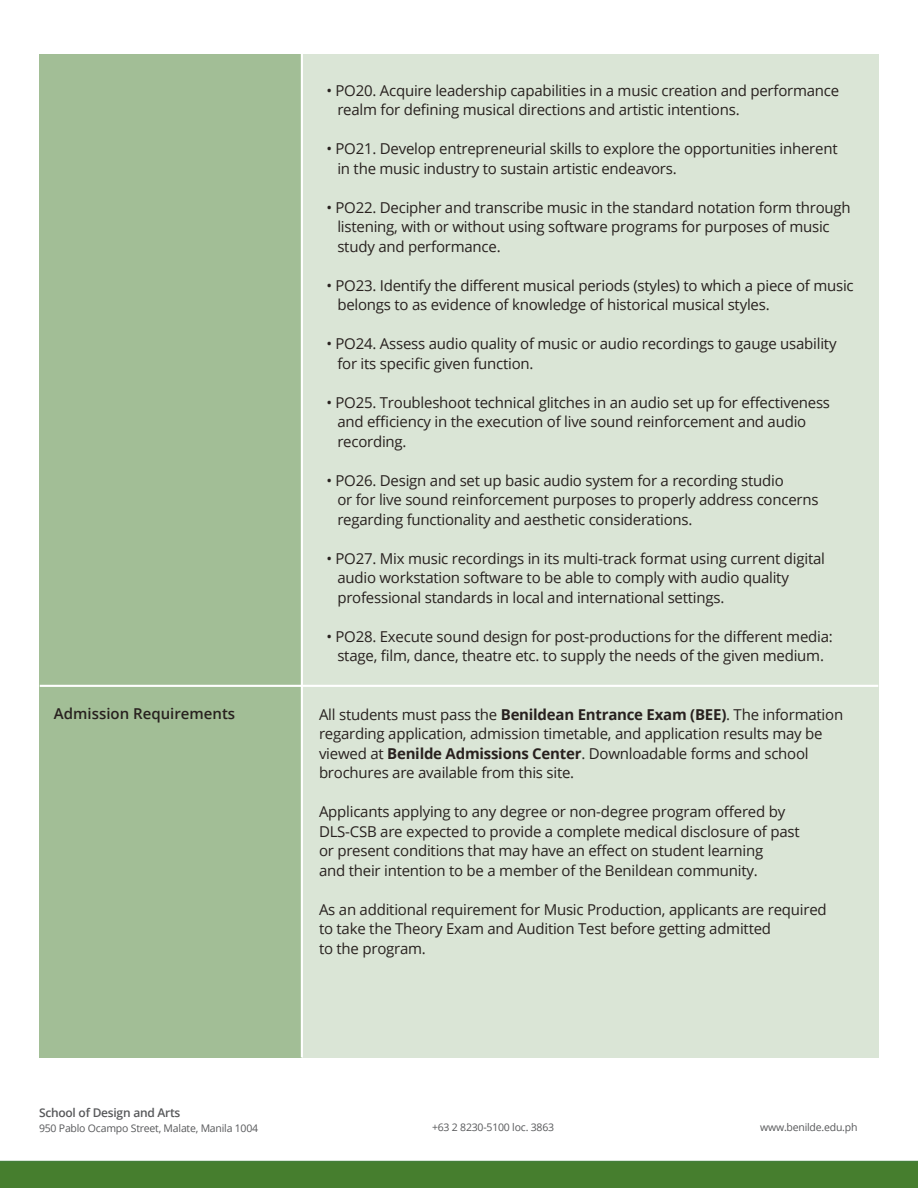
<style>
.page{position:relative;width:918px;height:1188px;background:#fff}
.page>*{position:absolute;margin:0;border:0;box-sizing:border-box;transform-origin:0 0}
.t1{font:15px/19.5px "Open Sans";letter-spacing:-.015em;color:#28211f}
.t2{font:600 15px "Open Sans";color:#28211f}
.t3{font:600 12px "Open Sans";letter-spacing:-.02em;color:#58595b}
.t4{font:10.5px "Open Sans";letter-spacing:-.02em;color:#58595b}
.s1{font-weight:700}
</style>
<div class="page">
<div style="left:0;top:1161px;width:918px;height:27px;background:#467e2e"></div>
<div style="left:302px;top:54px;width:576px;height:1004px;background:#dae5d6"></div>
<div style="left:40px;top:54px;width:262px;height:1004px;background:#a2be96"></div>
<hr style="left:301px;top:54px;width:2px;height:1004px;background:#fff">
<hr style="left:40px;top:685px;width:838px;height:2px;background:#fff">
<p class="t2" style="left:54px;top:704px;width:183px">Admission Requirements</p>
<p class="t1" style="left:337px;top:80px;width:503px;text-indent:-11px">• PO20. Acquire leadership capabilities in a music creation and performance realm for defining musical directions and artistic intentions.</p>
<p class="t1" style="left:337px;top:139px;width:502px;text-indent:-11px">• PO21. Develop entrepreneurial skills to explore the opportunities inherent in the music industry to sustain artistic endeavors.</p>
<p class="t1" style="left:337px;top:197px;width:515px;text-indent:-11px">• PO22. Decipher and transcribe music in the standard notation form through listening, with or without using software programs for purposes of music study and performance.</p>
<p class="t1" style="left:337px;top:275px;width:518px;text-indent:-11px">• PO23. Identify the different musical periods (styles) to which a piece of music belongs to as evidence of knowledge of historical musical styles.</p>
<p class="t1" style="left:337px;top:334px;width:501px;text-indent:-11px">• PO24. Assess audio quality of music or audio recordings to gauge usability for its specific given function.</p>
<p class="t1" style="left:337px;top:392px;width:494px;text-indent:-11px">• PO25. Troubleshoot technical glitches in an audio set up for effectiveness and efficiency in the execution of live sound reinforcement and audio recording.</p>
<p class="t1" style="left:337px;top:470px;width:483px;text-indent:-11px">• PO26. Design and set up basic audio system for a recording studio<br>or for live sound reinforcement purposes to properly address concerns regarding functionality and aesthetic considerations.</p>
<p class="t1" style="left:337px;top:548px;width:489px;text-indent:-11px">• PO27. Mix music recordings in its multi-track format using current digital audio workstation software to be able to comply with audio quality professional standards in local and international settings.</p>
<p class="t1" style="left:326px;top:626px;width:508px;text-align:center">• PO28. Execute sound design for post-productions for the different media: stage, film, dance, theatre etc. to supply the needs of the given medium.</p>
<p class="t1" style="left:319px;top:704px;width:526px">All students must pass the <span class="s1">Benildean Entrance Exam (BEE)</span>. The information regarding application, admission timetable, and application results may be viewed at <span class="s1">Benilde Admissions Center</span>. Downloadable forms and school brochures are available from this site.</p>
<p class="t1" style="left:319px;top:802px;width:482px">Applicants applying to any degree or non-degree program offered by DLS-CSB are expected to provide a complete medical disclosure of past or present conditions that may have an effect on student learning<br>and their intention to be a member of the Benildean community.</p>
<p class="t1" style="left:319px;top:899px;width:509px">As an additional requirement for Music Production, applicants are required to take the Theory Exam and Audition Test before getting admitted<br>to the program.</p>
<p class="t3" style="left:39px;top:1104px;width:143px">School of Design and Arts</p>
<p class="t4" style="left:39px;top:1121px;width:221px">950 Pablo Ocampo Street, Malate, Manila 1004</p>
<p class="t4" style="left:432px;top:1120px;width:124px">+63 2 8230-5100 loc. 3863</p>
<p class="t4" style="left:760px;top:1120px;width:99px">www.benilde.edu.ph</p>
</div>
